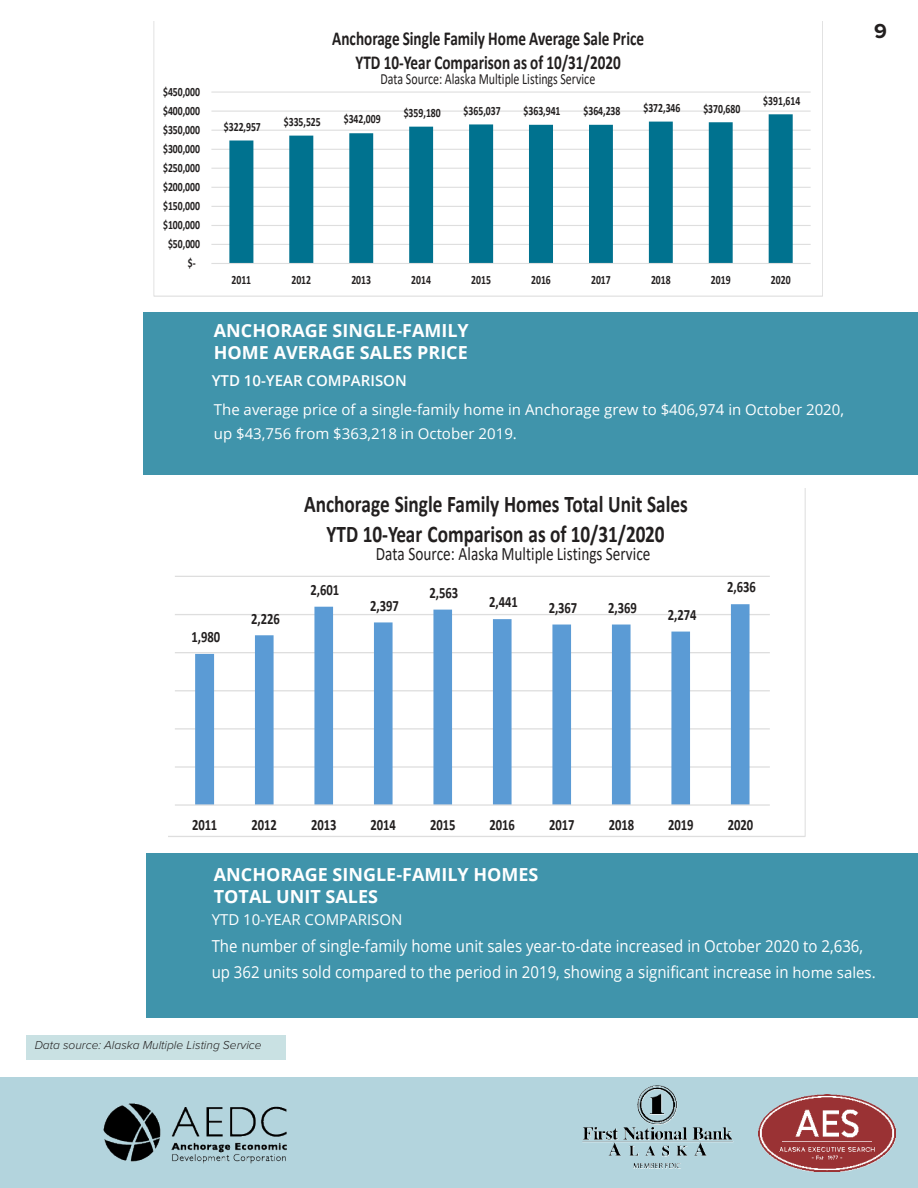
<style>
.page{position:relative;width:918px;height:1188px;background:#fff}
.page>*{position:absolute;margin:0;border:0;box-sizing:border-box;transform-origin:0 0}
.t1{font:700 24px/29.4px "Calibri";letter-spacing:-.005em;color:#221f1f;text-align:center;scale:.8 1}
.t2{font:700 21px "Proxima Nova";color:#221f1f}
.t3{font:700 19.8px/24.2px "Calibri";color:#221f1f;text-align:center;scale:.77 1}
.t4{font:19.05px "Calibri";color:#221f1f;scale:.8 1}
.t5{font:700 18px/21.6px "Open Sans";color:#fff}
.t6{font:16.5px/26.4px "Open Sans";color:#fff;scale:.91 1}
.t7{font:700 15.75px "Calibri";letter-spacing:-.005em;color:#221f1f;scale:.8 1}
.t8{font:15.6px "Calibri";color:#221f1f;scale:.77 1}
.t9{font:15px/24px "Open Sans";color:#fff}
.t10{font:600 15px "Open Sans";color:#fff}
.t11{font:700 12.75px "Calibri";color:#221f1f;scale:.77 1}
.t12{font:700 12.6px "Calibri";color:#221f1f;scale:.77 1}
.t13{font:italic 300 12px "Proxima Nova";color:#221f1f}
.s1{font-size:15px}
</style>
<div class="page">
<div style="left:0;top:1078px;width:918px;height:110px;background:#b3d4dd"></div>
<hr style="left:0;top:1078px;width:1px;height:110px;background:#00718f">
<img style="left:547px;top:1077px;width:213px;height:92px">
<img style="left:104px;top:1104px;width:183px;height:59px">
<img style="left:759px;top:1095px;width:137px;height:76px">
<div style="left:147px;top:853px;width:771px;height:165px;background:#4094ab"></div>
<div style="left:144px;top:312px;width:774px;height:163px;background:#4094ab"></div>
<svg style="left:153px;top:22px;width:670px;height:275px"></svg>
<svg style="left:168px;top:488px;width:638px;height:349px"></svg>
<div style="left:26px;top:1035px;width:260px;height:24px;background:#c9e1e3"></div>
<p class="t12" style="left:163px;top:86px;width:50px">$450,000</p>
<p class="t12" style="left:163px;top:105px;width:50px">$400,000</p>
<p class="t11" style="left:163px;top:124px;width:50px">$350,000</p>
<p class="t12" style="left:163px;top:143px;width:50px">$300,000</p>
<p class="t12" style="left:163px;top:163px;width:50px">$250,000</p>
<p class="t12" style="left:163px;top:182px;width:50px">$200,000</p>
<p class="t11" style="left:163px;top:201px;width:50px">$150,000</p>
<p class="t12" style="left:163px;top:220px;width:50px">$100,000</p>
<p class="t12" style="left:168px;top:239px;width:43px">$50,000</p>
<p class="t12" style="left:188px;top:258px;width:12px">$-</p>
<h3 class="t3" style="left:332px;top:27px;width:407px">Anchorage Single Family Home Average Sale Price<br>YTD 10-Year Comparison as of 10/31/2020</h3>
<p class="t8" style="left:381px;top:73px;width:280px">Data Source: Alaska Multiple Listings Service</p>
<p class="t12" style="left:224px;top:121px;width:50px">$322,957</p>
<p class="t12" style="left:284px;top:117px;width:50px">$335,525</p>
<p class="t12" style="left:344px;top:114px;width:50px">$342,009</p>
<p class="t11" style="left:404px;top:107px;width:50px">$359,180</p>
<p class="t12" style="left:464px;top:105px;width:50px">$365,037</p>
<p class="t11" style="left:524px;top:106px;width:50px">$363,941</p>
<p class="t12" style="left:584px;top:106px;width:50px">$364,238</p>
<p class="t12" style="left:643px;top:103px;width:50px">$372,346</p>
<p class="t12" style="left:703px;top:103px;width:50px">$370,680</p>
<p class="t12" style="left:763px;top:95px;width:50px">$391,614</p>
<p class="t12" style="left:232px;top:274px;width:27px">2011</p>
<p class="t12" style="left:291px;top:274px;width:27px">2012</p>
<p class="t12" style="left:351px;top:274px;width:27px">2013</p>
<p class="t12" style="left:411px;top:274px;width:27px">2014</p>
<p class="t12" style="left:471px;top:274px;width:27px">2015</p>
<p class="t12" style="left:531px;top:274px;width:27px">2016</p>
<p class="t12" style="left:591px;top:274px;width:27px">2017</p>
<p class="t12" style="left:651px;top:274px;width:27px">2018</p>
<p class="t12" style="left:711px;top:274px;width:27px">2019</p>
<p class="t12" style="left:771px;top:274px;width:27px">2020</p>
<h3 class="t5" style="left:214px;top:322px;width:256px">ANCHORAGE SINGLE-FAMILY<br>HOME AVERAGE SALES PRICE</h3>
<p class="t10" style="left:212px;top:374px;width:197px">YTD 10-YEAR COMPARISON</p>
<p class="t9" style="left:214px;top:399px;width:632px">The average price of a single-family home in Anchorage grew to $406,974 in October 2020, up $43,756 from $363,218 in October 2019.</p>
<p class="t7" style="left:251px;top:612px;width:37px">2,226</p>
<h1 class="t1" style="left:304px;top:491px;width:481px">Anchorage Single Family Homes Total Unit Sales<br>YTD 10-Year Comparison as of 10/31/2020</h1>
<h3 class="t4" style="left:376px;top:547px;width:344px">Data Source: Alaska Multiple Listings Service</h3>
<p class="t7" style="left:311px;top:584px;width:37px">2,601</p>
<p class="t7" style="left:370px;top:599px;width:37px">2,397</p>
<p class="t7" style="left:430px;top:587px;width:37px">2,563</p>
<p class="t7" style="left:489px;top:596px;width:37px">2,441</p>
<p class="t7" style="left:549px;top:602px;width:37px">2,367</p>
<p class="t7" style="left:608px;top:601px;width:37px">2,369</p>
<p class="t7" style="left:668px;top:609px;width:37px">2,274</p>
<p class="t7" style="left:727px;top:581px;width:37px">2,636</p>
<p class="t7" style="left:192px;top:631px;width:37px">1,980</p>
<h2 class="t2" style="left:874px;top:22px;width:14px">9</h2>
<p class="t7" style="left:192px;top:819px;width:33px">2011</p>
<p class="t7" style="left:252px;top:819px;width:33px">2012</p>
<p class="t7" style="left:311px;top:819px;width:33px">2013</p>
<p class="t7" style="left:371px;top:819px;width:33px">2014</p>
<p class="t7" style="left:430px;top:819px;width:33px">2015</p>
<p class="t7" style="left:490px;top:819px;width:33px">2016</p>
<p class="t7" style="left:549px;top:819px;width:33px">2017</p>
<p class="t7" style="left:609px;top:819px;width:33px">2018</p>
<p class="t7" style="left:668px;top:819px;width:33px">2019</p>
<p class="t7" style="left:728px;top:819px;width:33px">2020</p>
<h3 class="t5" style="left:214px;top:866px;width:326px">ANCHORAGE SINGLE-FAMILY HOMES<br>TOTAL UNIT SALES</h3>
<p class="t9" style="left:212px;top:910px;width:192px">YTD 10-YEAR COMPARISON</p>
<h3 class="t6" style="left:212px;top:934px;width:731px">The number of single-family home unit sales year-to-date increased in October 2020 to 2,636, up 362 units sold compared to the period in 2019, showing a significant increase in <span class="s1">home sales.</span></h3>
<p class="t13" style="left:35px;top:1040px;width:228px">Data source: Alaska Multiple Listing Service</p>
</div>
